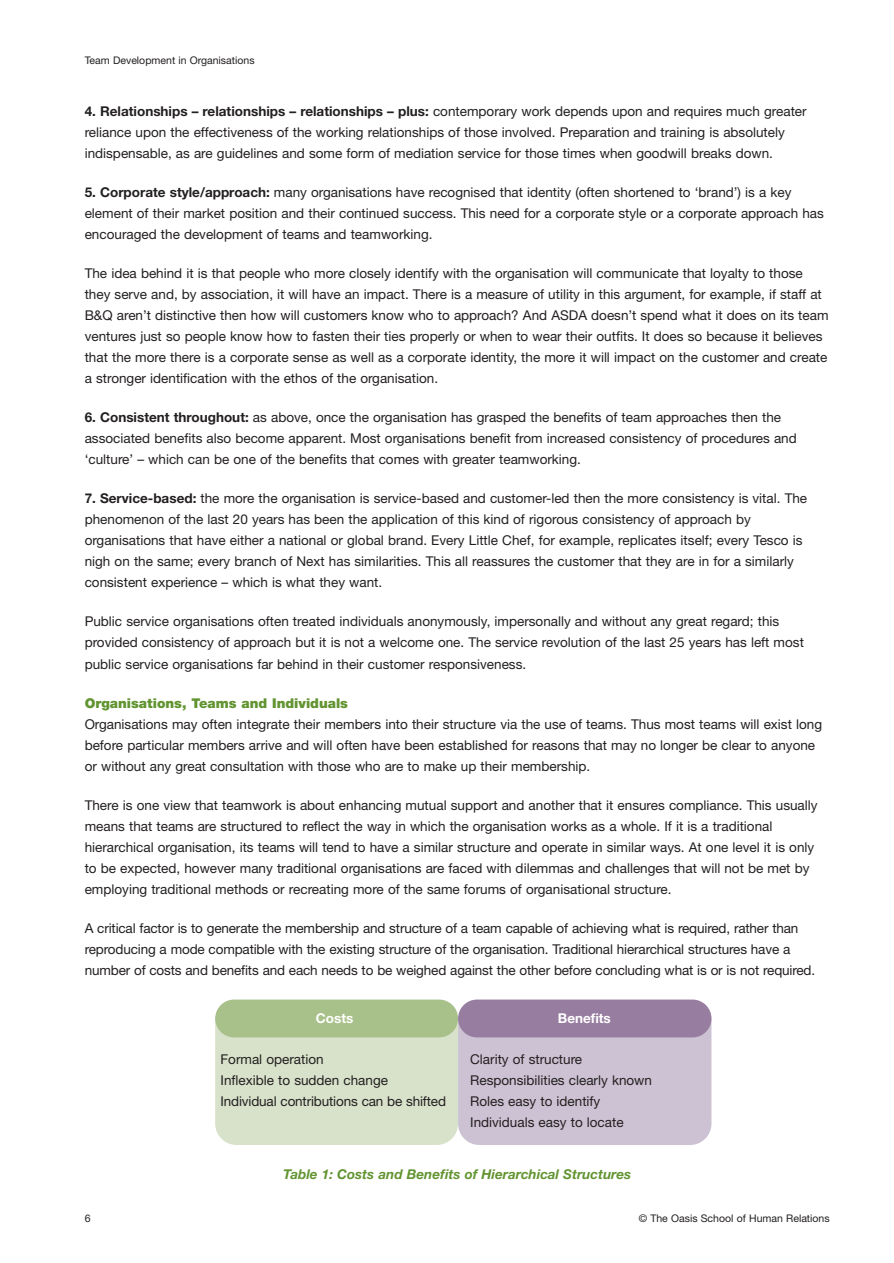
<style>
.page{position:relative;width:894px;height:1263px;background:#fff}
.page>*{position:absolute;margin:0;border:0;box-sizing:border-box;transform-origin:0 0}
.t1{font:13.5px/21px "Helvetica Neue";color:#231f20}
.t2{font:italic 700 13.5px "Helvetica Neue";color:#629431}
.t3{font:900 13.5px "Helvetica Neue";color:#629431}
.t4{font:700 13.5px "Helvetica Neue";color:#fff}
.t5{font:10.5px "Helvetica Neue";color:#231f20}
.s1{font-weight:700}
</style>
<div class="page">
<div style="left:215px;top:1000px;width:243px;height:144px;background:#d8e2ca;border-radius:21px"></div>
<div style="left:458px;top:1000px;width:253px;height:144px;background:#ccc2d3;border-radius:21px"></div>
<div style="left:215px;top:999px;width:243px;height:38px;background:#a8c089;border-radius:19px"></div>
<div style="left:458px;top:999px;width:253px;height:38px;background:#977da0;border-radius:19px"></div>
<p class="t5" style="left:85px;top:57px;width:171px">Team Development in Organisations</p>
<p class="t1" style="left:85px;top:102px;width:723px"><span class="s1">4. Relationships – relationships – relationships – plus:</span> contemporary work depends upon and requires much greater reliance upon the effectiveness of the working relationships of those involved. Preparation and training is absolutely indispensable, as are guidelines and some form of mediation service for those times when goodwill breaks down.</p>
<p class="t1" style="left:85px;top:183px;width:740px"><span class="s1">5. Corporate style/approach:</span> many organisations have recognised that identity (often shortened to ‘brand’) is a key element of their market position and their continued success. This need for a corporate style or a corporate approach has encouraged the development of teams and teamworking.</p>
<p class="t1" style="left:85px;top:264px;width:745px">The idea behind it is that people who more closely identify with the organisation will communicate that loyalty to those they serve and, by association, it will have an impact. There is a measure of utility in this argument, for example, if staff at B&amp;Q aren’t distinctive then how will customers know who to approach? And ASDA doesn’t spend what it does on its team ventures just so people know how to fasten their ties properly or when to wear their outfits. It does so because it believes that the more there is a corporate sense as well as a corporate identity, the more it will impact on the customer and create a stronger identification with the ethos of the organisation.</p>
<p class="t1" style="left:85px;top:408px;width:713px"><span class="s1">6. Consistent throughout:</span> as above, once the organisation has grasped the benefits of team approaches then the associated benefits also become apparent. Most organisations benefit from increased consistency of procedures and ‘culture’ – which can be one of the benefits that comes with greater teamworking.</p>
<p class="t1" style="left:85px;top:489px;width:723px"><span class="s1">7. Service-based:</span> the more the organisation is service-based and customer-led then the more consistency is vital. The phenomenon of the last 20 years has been the application of this kind of rigorous consistency of approach by organisations that have either a national or global brand. Every Little Chef, for example, replicates itself; every Tesco is nigh on the same; every branch of Next has similarities. This all reassures the customer that they are in for a similarly consistent experience – which is what they want.</p>
<p class="t1" style="left:85px;top:612px;width:720px">Public service organisations often treated individuals anonymously, impersonally and without any great regard; this provided consistency of approach but it is not a welcome one. The service revolution of the last 25 years has left most public service organisations far behind in their customer responsiveness.</p>
<p class="t3" style="left:85px;top:698px;width:265px">Organisations, Teams and Individuals</p>
<p class="t1" style="left:85px;top:714px;width:738px">Organisations may often integrate their members into their structure via the use of teams. Thus most teams will exist long before particular members arrive and will often have been established for reasons that may no longer be clear to anyone or without any great consultation with those who are to make up their membership.</p>
<p class="t1" style="left:85px;top:795px;width:734px">There is one view that teamwork is about enhancing mutual support and another that it ensures compliance. This usually means that teams are structured to reflect the way in which the organisation works as a whole. If it is a traditional hierarchical organisation, its teams will tend to have a similar structure and operate in similar ways. At one level it is only to be expected, however many traditional organisations are faced with dilemmas and challenges that will not be met by employing traditional methods or recreating more of the same forums of organisational structure.</p>
<p class="t1" style="left:85px;top:918px;width:731px">A critical factor is to generate the membership and structure of a team capable of achieving what is required, rather than reproducing a mode compatible with the existing structure of the organisation. Traditional hierarchical structures have a number of costs and benefits and each needs to be weighed against the other before concluding what is or is not required.</p>
<p class="t4" style="left:316px;top:1013px;width:39px">Costs</p>
<p class="t1" style="left:220px;top:1049px;width:227px">Formal operation<br>Inflexible to sudden change<br>Individual contributions can be shifted</p>
<p class="t4" style="left:557px;top:1013px;width:54px">Benefits</p>
<p class="t1" style="left:470px;top:1049px;width:183px">Clarity of structure<br>Responsibilities clearly known<br>Roles easy to identify<br>Individuals easy to locate</p>
<p class="t2" style="left:283px;top:1169px;width:349px">Table 1: Costs and Benefits of Hierarchical Structures</p>
<p class="t5" style="left:85px;top:1214px;width:7px">6</p>
<p class="t5" style="left:638px;top:1214px;width:192px">© The Oasis School of Human Relations</p>
</div>
